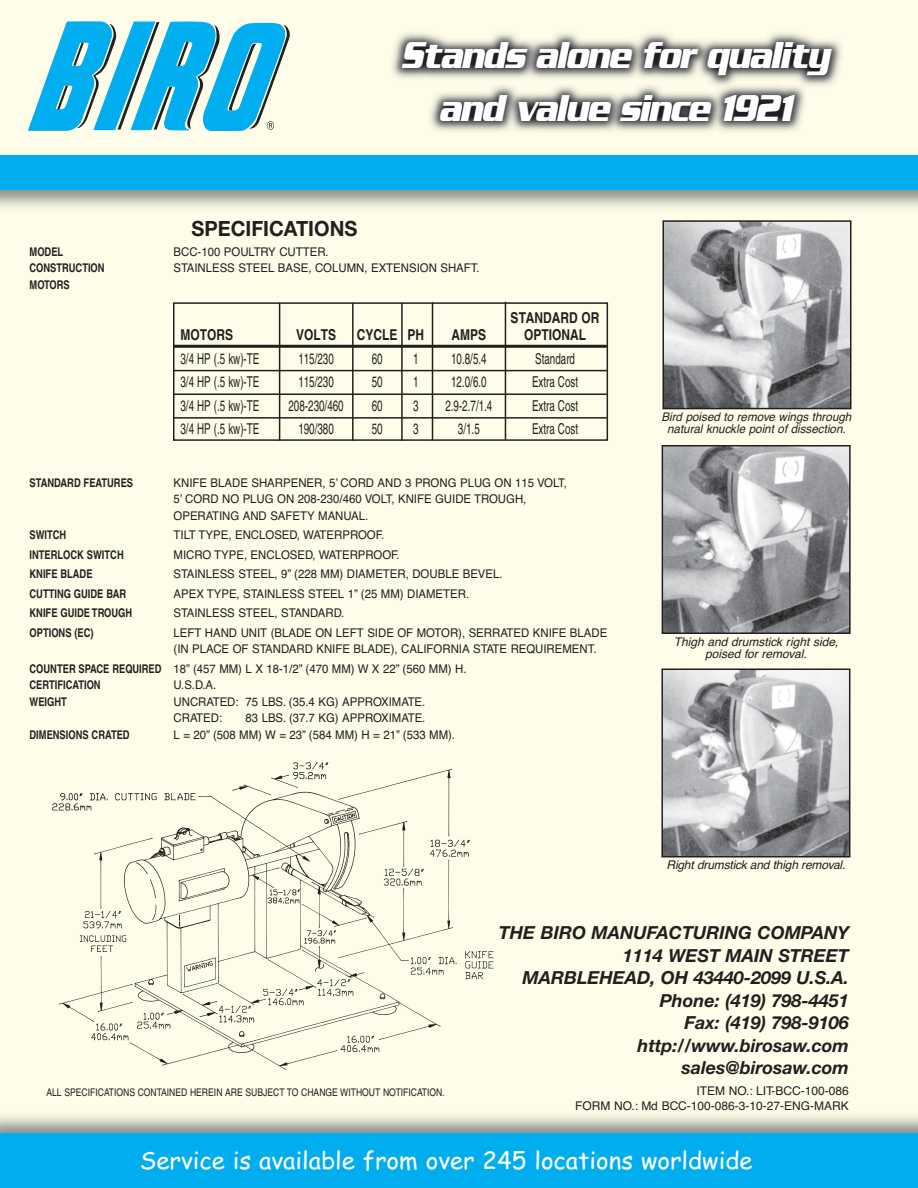
<style>
.page{position:relative;width:918px;height:1188px;background:#fffde9}
.page>*{position:absolute;margin:0;border:0;box-sizing:border-box;transform-origin:0 0}
.t1{font:italic 700 40.5px/52.5px "Serpentine Sans ICG";letter-spacing:-.04em;color:#fff;text-align:center;scale:.79 1}
.t2{font:24px "Comic Sans MS";color:#fff}
.t3{font:700 21px "Helvetica Neue";color:#231f20;scale:.95 1}
.t4{font:italic 700 18px/22.5px "Helvetica Neue";color:#231f20;text-align:right}
.t5{font:15px "Helvetica";color:#231f20;scale:.66 1}
.t6{font:700 15px "Helvetica";color:#231f20;scale:.8 1}
.t7{font:12px/16.5px "Helvetica";color:#231f20;scale:.95 1}
.t8{font:italic 12px/12.8px "Helvetica";color:#231f20;text-align:center}
.t9{font:700 12px "Helvetica";color:#231f20;scale:.78 1}
.t10{font:12px/15px "Helvetica";color:#231f20;text-align:right}
.t11{font:10.5px "Helvetica";color:#231f20;scale:.82 1}
.s1{font-weight:700}
</style>
<div class="page">
<img style="left:349px;top:33px;width:532px;height:123px">
<div style="left:0;top:1133px;width:918px;height:55px;background:#00aeef"></div>
<svg style="left:28px;top:22px;width:262px;height:109px"></svg>
<img style="left:0;top:189px;width:918px;height:35px">
<div style="left:0;top:156px;width:918px;height:33px;background:#00aeef"></div>
<img style="left:665px;top:223px;width:183px;height:183px">
<div style="left:662px;top:220px;width:189px;height:189px;border:2px solid #231f20"></div>
<img style="left:665px;top:448px;width:183px;height:183px">
<div style="left:662px;top:445px;width:189px;height:189px;border:2px solid #231f20"></div>
<img style="left:664px;top:671px;width:183px;height:183px">
<div style="left:661px;top:668px;width:189px;height:189px;border:2px solid #231f20"></div>
<img style="left:52px;top:762px;width:442px;height:308px">
<div style="left:173px;top:302px;width:435px;height:139px;border:2px solid #231f20"></div>
<hr style="left:173px;top:345px;width:434px;height:3px;background:#231f20">
<hr style="left:279px;top:303px;width:1px;height:138px;background:#231f20">
<hr style="left:352px;top:303px;width:2px;height:138px;background:#231f20">
<hr style="left:401px;top:303px;width:2px;height:138px;background:#231f20">
<hr style="left:173px;top:370px;width:434px;height:1px;background:#231f20">
<hr style="left:173px;top:393px;width:434px;height:2px;background:#231f20">
<hr style="left:173px;top:417px;width:434px;height:2px;background:#231f20">
<hr style="left:432px;top:302px;width:1px;height:138px;background:#231f20">
<hr style="left:505px;top:302px;width:1px;height:138px;background:#231f20">
<h3 class="t3" style="left:192px;top:221px;width:176px">SPECIFICATIONS</h3>
<h1 class="t1" style="left:400px;top:32px;width:544px">Stands alone for quality and value since 1921</h1>
<p class="t9" style="left:30px;top:247px;width:45px">MODEL</p>
<p class="t7" style="left:174px;top:244px;width:165px">BCC-100 POULTRY CUTTER.</p>
<p class="t9" style="left:30px;top:263px;width:98px">CONSTRUCTION</p>
<p class="t7" style="left:174px;top:261px;width:324px">STAINLESS STEEL BASE, COLUMN, EXTENSION SHAFT.</p>
<p class="t9" style="left:30px;top:280px;width:53px">MOTORS</p>
<p class="t6" style="left:511px;top:312px;width:113px">STANDARD OR</p>
<p class="t6" style="left:181px;top:329px;width:67px">MOTORS</p>
<p class="t6" style="left:296px;top:329px;width:52px">VOLTS</p>
<p class="t6" style="left:357px;top:329px;width:86px">CYCLE PH</p>
<p class="t6" style="left:452px;top:329px;width:45px">AMPS</p>
<p class="t6" style="left:524px;top:329px;width:79px">OPTIONAL</p>
<p class="t5" style="left:181px;top:353px;width:121px">3/4 HP (.5 kw)-TE</p>
<p class="t5" style="left:298px;top:353px;width:55px">115/230</p>
<p class="t5" style="left:372px;top:353px;width:18px">60</p>
<p class="t5" style="left:413px;top:353px;width:10px">1</p>
<p class="t5" style="left:451px;top:353px;width:55px">10.8/5.4</p>
<p class="t5" style="left:535px;top:353px;width:62px">Standard</p>
<p class="t5" style="left:181px;top:376px;width:121px">3/4 HP (.5 kw)-TE</p>
<p class="t5" style="left:298px;top:376px;width:55px">115/230</p>
<p class="t5" style="left:372px;top:376px;width:18px">50</p>
<p class="t5" style="left:413px;top:376px;width:10px">1</p>
<p class="t5" style="left:451px;top:376px;width:55px">12.0/6.0</p>
<p class="t5" style="left:532px;top:376px;width:71px">Extra Cost</p>
<p class="t5" style="left:181px;top:400px;width:121px">3/4 HP (.5 kw)-TE</p>
<p class="t5" style="left:289px;top:400px;width:85px">208-230/460</p>
<p class="t5" style="left:372px;top:400px;width:18px">60</p>
<p class="t5" style="left:413px;top:400px;width:10px">3</p>
<p class="t5" style="left:445px;top:400px;width:73px">2.9-2.7/1.4</p>
<p class="t5" style="left:532px;top:400px;width:71px">Extra Cost</p>
<p class="t5" style="left:181px;top:423px;width:121px">3/4 HP (.5 kw)-TE</p>
<p class="t5" style="left:298px;top:423px;width:55px">190/380</p>
<p class="t5" style="left:372px;top:423px;width:18px">50</p>
<p class="t5" style="left:413px;top:423px;width:10px">3</p>
<p class="t5" style="left:458px;top:423px;width:35px">3/1.5</p>
<p class="t5" style="left:532px;top:423px;width:71px">Extra Cost</p>
<p class="t9" style="left:30px;top:478px;width:134px">STANDARD FEATURES</p>
<p class="t7" style="left:174px;top:475px;width:416px">KNIFE BLADE SHARPENER, 5’ CORD AND 3 PRONG PLUG ON 115 VOLT,<br>5’ CORD NO PLUG ON 208-230/460 VOLT, KNIFE GUIDE TROUGH,<br>OPERATING AND SAFETY MANUAL.</p>
<p class="t9" style="left:30px;top:530px;width:49px">SWITCH</p>
<p class="t7" style="left:174px;top:528px;width:223px">TILT TYPE, ENCLOSED, WATERPROOF.</p>
<p class="t9" style="left:30px;top:550px;width:122px">INTERLOCK SWITCH</p>
<p class="t7" style="left:174px;top:547px;width:240px">MICRO TYPE, ENCLOSED, WATERPROOF.</p>
<p class="t9" style="left:30px;top:569px;width:82px">KNIFE BLADE</p>
<p class="t7" style="left:174px;top:567px;width:348px">STAINLESS STEEL, 9” (228 MM) DIAMETER, DOUBLE BEVEL.</p>
<p class="t9" style="left:30px;top:589px;width:126px">CUTTING GUIDE BAR</p>
<p class="t7" style="left:174px;top:586px;width:313px">APEX TYPE, STAINLESS STEEL 1” (25 MM) DIAMETER.</p>
<p class="t9" style="left:30px;top:608px;width:133px">KNIFE GUIDE TROUGH</p>
<p class="t7" style="left:174px;top:606px;width:181px">STAINLESS STEEL, STANDARD.</p>
<p class="t9" style="left:30px;top:628px;width:84px">OPTIONS (EC)</p>
<p class="t7" style="left:174px;top:625px;width:458px">LEFT HAND UNIT (BLADE ON LEFT SIDE OF MOTOR), SERRATED KNIFE BLADE (IN PLACE OF STANDARD KNIFE BLADE), CALIFORNIA STATE REQUIREMENT.</p>
<p class="t7" style="left:30px;top:661px;width:461px"><span class="s1">COUNTER SPACE REQUIRED</span> 18” (457 MM) L X 18-1/2” (470 MM) W X 22” (560 MM) H.<br><span class="s1">CERTIFICATION</span></p>
<p class="t7" style="left:174px;top:678px;width:47px">U.S.D.A.</p>
<p class="t9" style="left:30px;top:697px;width:49px">WEIGHT</p>
<p class="t7" style="left:174px;top:694px;width:267px">UNCRATED: 75 LBS. (35.4 KG) APPROXIMATE.<br>CRATED:</p>
<p class="t7" style="left:246px;top:711px;width:191px">83 LBS. (37.7 KG) APPROXIMATE.</p>
<p class="t9" style="left:30px;top:730px;width:130px">DIMENSIONS CRATED</p>
<p class="t7" style="left:174px;top:727px;width:298px">L = 20” (508 MM) W = 23” (584 MM) H = 21” (533 MM).</p>
<p class="t8" style="left:661px;top:411px;width:194px">Bird poised to remove wings through natural knuckle point of dissection.</p>
<p class="t8" style="left:674px;top:636px;width:168px">Thigh and drumstick right side, poised for removal.</p>
<p class="t8" style="left:667px;top:860px;width:183px">Right drumstick and thigh removal.</p>
<p class="t11" style="left:46px;top:1089px;width:487px">ALL SPECIFICATIONS CONTAINED HEREIN ARE SUBJECT TO CHANGE WITHOUT NOTIFICATION.</p>
<h3 class="t4" style="left:499px;top:923px;width:352px">THE BIRO MANUFACTURING COMPANY<br>1114 WEST MAIN STREET<br>MARBLEHEAD, OH 43440-2099 U.S.A.<br>Phone: (419) 798-4451<br>Fax: (419) 798-9106 http://www.birosaw.com sales@birosaw.com</h3>
<p class="t10" style="left:575px;top:1085px;width:275px">ITEM NO.: LIT-BCC-100-086<br>FORM NO.: Md BCC-100-086-3-10-27-ENG-MARK</p>
<h2 class="t2" style="left:140px;top:1150px;width:614px">Service is available from over 245 locations worldwide</h2>
</div>
